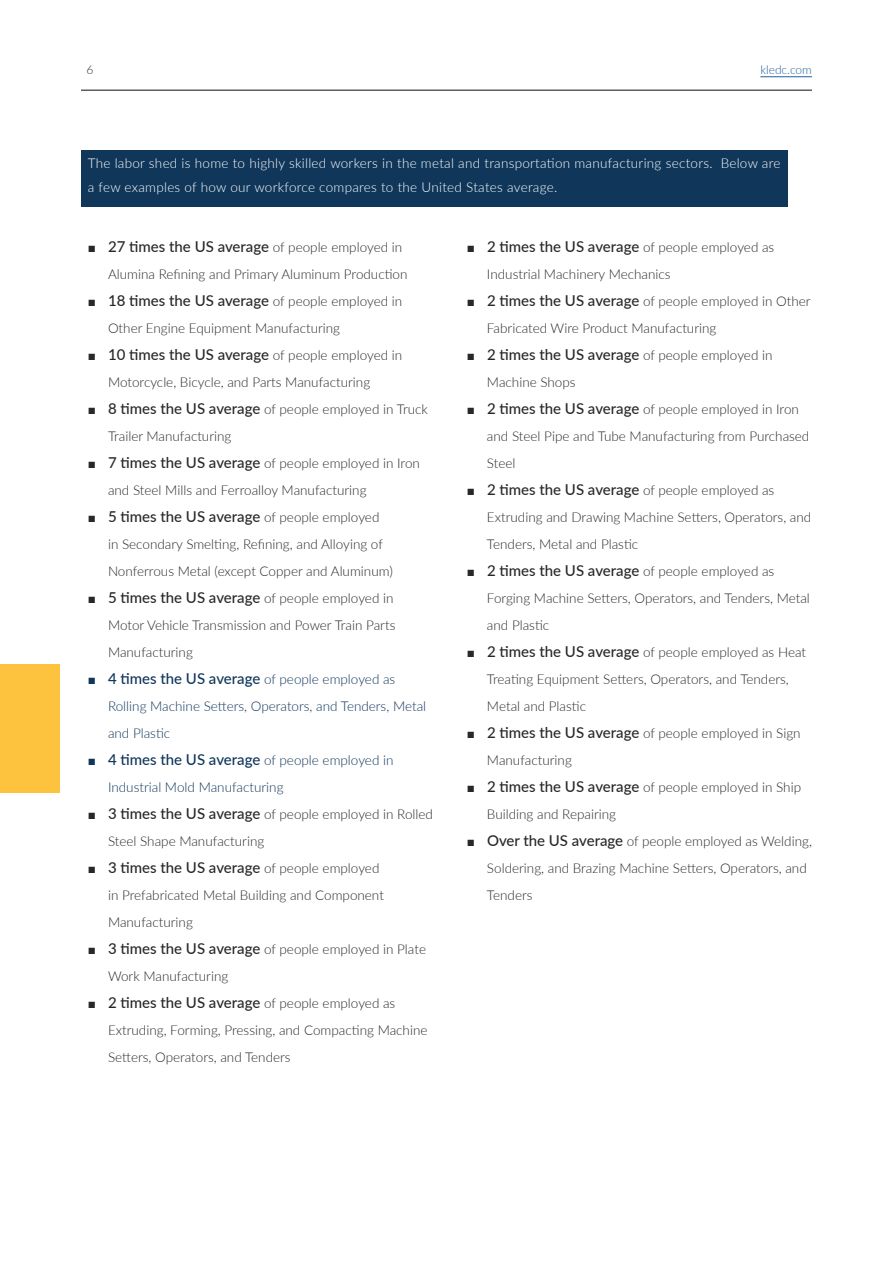
<style>
.page{position:relative;width:893px;height:1263px;background:#fff}
.page>*{position:absolute;margin:0;border:0;box-sizing:border-box;transform-origin:0 0}
.t1{font:500 15px "Lato";color:#292829}
.t2{font:500 15px "Lato";color:#10365a}
.t3{font:300 13.5px/27px "Lato";color:#292829}
.t4{font:300 13.5px/24px "Lato";letter-spacing:.02em;color:#fff}
.t5{font:300 13.5px/27px "Lato";color:#10365a}
.t6{font:300 12px "Lato";color:#215e9e}
.t7{font:300 12px "Lato";color:#292829}
.s1{font-family:"Arial";font-weight:400;font-size:13.5px}
.s2{font-weight:300;font-size:13.5px}
.s3{font-family:"Arial";font-weight:400}
.s4{font-weight:500;font-size:15px}
</style>
<div class="page">
<div style="left:81px;top:151px;width:706px;height:56px;background:#10365a"></div>
<div style="left:0;top:665px;width:59px;height:128px;background:#fec33e"></div>
<hr style="left:760px;top:76px;width:52px;height:1px;background:#215e9e">
<hr style="left:81px;top:90px;width:731px;height:1px;background:#292829">
<p class="t7" style="left:86px;top:61px;width:8px">6</p>
<p class="t6" style="left:760px;top:61px;width:53px">kledc.com</p>
<p class="t4" style="left:88px;top:151px;width:694px">The labor shed is home to highly skilled workers in the metal and transportation manufacturing sectors. Below are a few examples of how our workforce compares to the United States average.</p>
<p class="t1" style="left:88px;top:235px;width:316px"><span class="s1">■</span> 27 times the US average <span class="s2">of people employed in</span></p>
<p class="t3" style="left:108px;top:260px;width:301px">Alumina Refining and Primary Aluminum Production</p>
<p class="t1" style="left:88px;top:289px;width:316px"><span class="s1">■</span> 18 times the US average <span class="s2">of people employed in</span></p>
<p class="t3" style="left:108px;top:314px;width:234px">Other Engine Equipment Manufacturing</p>
<p class="t1" style="left:88px;top:343px;width:316px"><span class="s1">■</span> 10 times the US average <span class="s2">of people employed in</span></p>
<p class="t3" style="left:108px;top:368px;width:264px">Motorcycle, Bicycle, and Parts Manufacturing</p>
<p class="t3" style="left:108px;top:395px;width:321px;text-indent:-20px"><span class="s3">■</span> <span class="s4">8 times the US average</span> of people employed in Truck<br>Trailer Manufacturing</p>
<p class="t3" style="left:108px;top:449px;width:313px;text-indent:-20px"><span class="s3">■</span> <span class="s4">7 times the US average</span> of people employed in Iron and Steel Mills and Ferroalloy Manufacturing</p>
<p class="t1" style="left:88px;top:505px;width:293px"><span class="s1">■</span> 5 times the US average <span class="s2">of people employed</span></p>
<p class="t3" style="left:108px;top:530px;width:286px">in Secondary Smelting, Refining, and Alloying of<br>Nonferrous Metal (except Copper and Aluminum)</p>
<p class="t1" style="left:88px;top:586px;width:307px"><span class="s1">■</span> 5 times the US average <span class="s2">of people employed in</span></p>
<p class="t3" style="left:108px;top:611px;width:289px">Motor Vehicle Transmission and Power Train Parts<br>Manufacturing</p>
<p class="t2" style="left:88px;top:667px;width:309px"><span class="s1">■</span> 4 times the US average <span class="s2">of people employed as</span></p>
<p class="t5" style="left:108px;top:692px;width:320px">Rolling Machine Setters, Operators, and Tenders, Metal and Plastic</p>
<p class="t2" style="left:88px;top:748px;width:307px"><span class="s1">■</span> 4 times the US average <span class="s2">of people employed in</span></p>
<p class="t5" style="left:108px;top:773px;width:177px">Industrial Mold Manufacturing</p>
<p class="t3" style="left:108px;top:800px;width:326px;text-indent:-20px"><span class="s3">■</span> <span class="s4">3 times the US average</span> of people employed in Rolled<br>Steel Shape Manufacturing</p>
<p class="t1" style="left:88px;top:856px;width:293px"><span class="s1">■</span> 3 times the US average <span class="s2">of people employed</span></p>
<p class="t3" style="left:108px;top:881px;width:277px">in Prefabricated Metal Building and Component<br>Manufacturing</p>
<p class="t3" style="left:108px;top:935px;width:320px;text-indent:-20px"><span class="s3">■</span> <span class="s4">3 times the US average</span> of people employed in Plate<br>Work Manufacturing</p>
<p class="t1" style="left:88px;top:991px;width:309px"><span class="s1">■</span> 2 times the US average <span class="s2">of people employed as</span></p>
<p class="t3" style="left:108px;top:1016px;width:321px">Extruding, Forming, Pressing, and Compacting Machine<br>Setters, Operators, and Tenders</p>
<p class="t1" style="left:467px;top:235px;width:309px"><span class="s1">■</span> 2 times the US average <span class="s2">of people employed as</span></p>
<p class="t3" style="left:487px;top:260px;width:185px">Industrial Machinery Mechanics</p>
<p class="t3" style="left:487px;top:287px;width:325px;text-indent:-20px"><span class="s3">■</span> <span class="s4">2 times the US average</span> of people employed in Other<br>Fabricated Wire Product Manufacturing</p>
<p class="t1" style="left:467px;top:343px;width:307px"><span class="s1">■</span> 2 times the US average <span class="s2">of people employed in</span></p>
<p class="t3" style="left:487px;top:368px;width:90px">Machine Shops</p>
<p class="t3" style="left:487px;top:395px;width:324px;text-indent:-20px"><span class="s3">■</span> <span class="s4">2 times the US average</span> of people employed in Iron and Steel Pipe and Tube Manufacturing from Purchased<br>Steel</p>
<p class="t1" style="left:467px;top:478px;width:309px"><span class="s1">■</span> 2 times the US average <span class="s2">of people employed as</span></p>
<p class="t3" style="left:487px;top:503px;width:326px">Extruding and Drawing Machine Setters, Operators, and<br>Tenders, Metal and Plastic</p>
<p class="t1" style="left:467px;top:559px;width:309px"><span class="s1">■</span> 2 times the US average <span class="s2">of people employed as</span></p>
<p class="t3" style="left:487px;top:584px;width:324px">Forging Machine Setters, Operators, and Tenders, Metal and Plastic</p>
<p class="t3" style="left:487px;top:638px;width:321px;text-indent:-20px"><span class="s3">■</span> <span class="s4">2 times the US average</span> of people employed as Heat<br>Treating Equipment Setters, Operators, and Tenders,<br>Metal and Plastic</p>
<p class="t3" style="left:487px;top:719px;width:315px;text-indent:-20px"><span class="s3">■</span> <span class="s4">2 times the US average</span> of people employed in Sign<br>Manufacturing</p>
<p class="t3" style="left:487px;top:773px;width:316px;text-indent:-20px"><span class="s3">■</span> <span class="s4">2 times the US average</span> of people employed in Ship<br>Building and Repairing</p>
<p class="t3" style="left:487px;top:827px;width:326px;text-indent:-20px"><span class="s3">■</span> <span class="s4">Over the US average</span> of people employed as Welding,<br>Soldering, and Brazing Machine Setters, Operators, and<br>Tenders</p>
</div>
